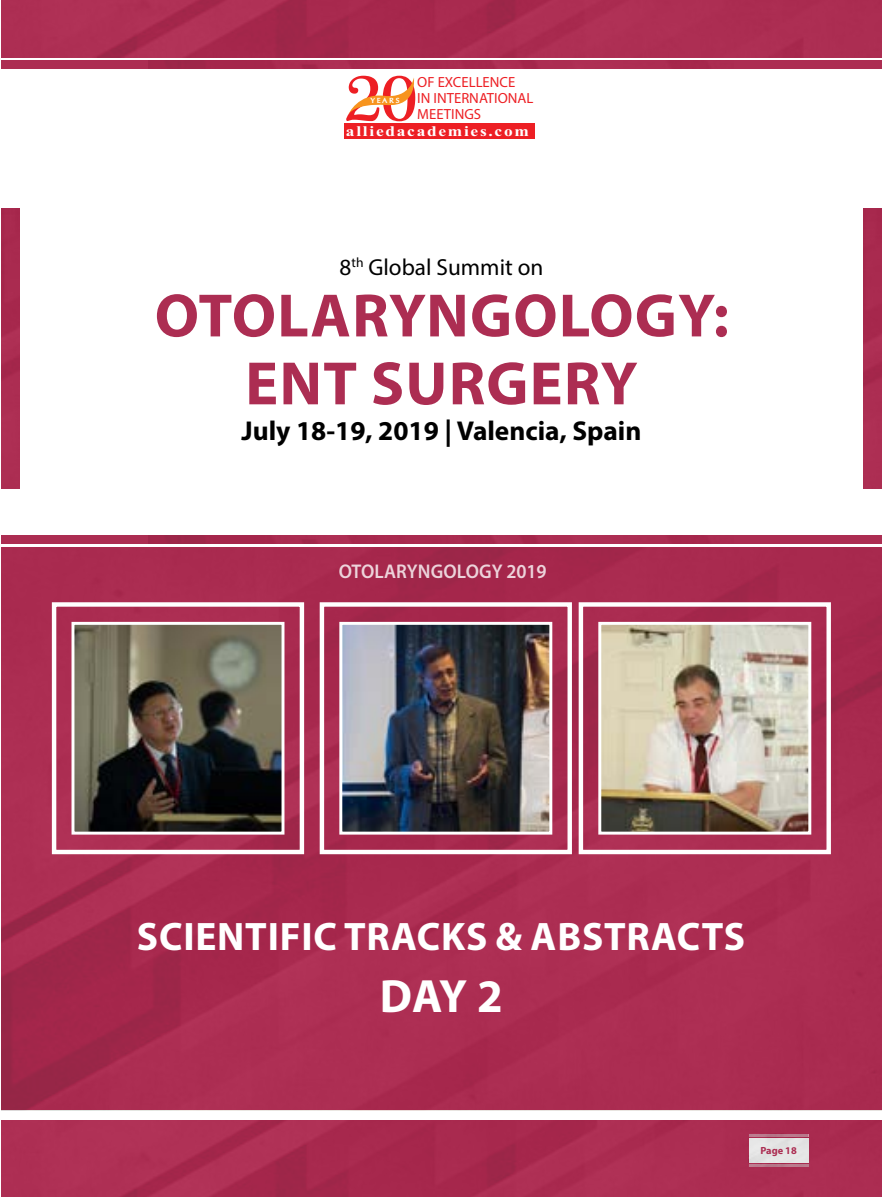
<style>
.page{position:relative;width:882px;height:1197px;background:#fff}
.page>*{position:absolute;margin:0;border:0;box-sizing:border-box;transform-origin:0 0}
.t1{font:700 61.77px/67.9px "Myriad Pro";letter-spacing:.02em;color:#ac2d52;text-align:center}
.t2{font:700 46.9px "Myriad Pro";color:#fff}
.t3{font:700 39.9px "Myriad Pro";letter-spacing:.02em;color:#fff}
.t4{font:700 27.3px "Myriad Pro";color:#000}
.t5{font:23.28px "Myriad Pro";color:#000}
.t6{font:600 19.95px "Myriad Pro";letter-spacing:.005em;color:#fff;scale:.95 1}
.t7{font:14.7px/15.8px "Myriad Pro";color:#ed1f24}
.t8{font:700 14.7px "Times New Roman";letter-spacing:.1em;color:#fff;scale:1.18 1}
.t9{font:700 10.33px "Myriad Pro";color:#ac2d52}
.t10{font:7.52px "Oregon LDO Black";letter-spacing:.24em;color:#fff;scale:1.06 1}
</style>
<div class="page">
<img style="left:1px;top:548px;width:881px;height:562px">
<img style="left:1px;top:1121px;width:881px;height:76px">
<div style="left:345px;top:124px;width:190px;height:15px;background:#ed1f24"></div>
<svg style="left:346px;top:76px;width:70px;height:45px"></svg>
<img style="left:1px;top:0;width:881px;height:57px">
<div style="left:1px;top:535px;width:881px;height:9px;background:#ac2d52"></div>
<div style="left:1px;top:60px;width:881px;height:9px;background:#ac2d52"></div>
<div style="left:1px;top:209px;width:18px;height:280px;background:#ab2c51"></div>
<div style="left:864px;top:209px;width:18px;height:280px;background:#aa2b50"></div>
<div style="left:52px;top:602px;width:252px;height:252px;border:4px solid #fff"></div>
<img style="left:76px;top:626px;width:204px;height:205px">
<div style="left:72px;top:622px;width:212px;height:213px;border:3px solid #fff"></div>
<div style="left:320px;top:602px;width:252px;height:252px;border:4px solid #fff"></div>
<img style="left:343px;top:626px;width:205px;height:205px">
<div style="left:339px;top:622px;width:213px;height:213px;border:3px solid #fff"></div>
<div style="left:579px;top:602px;width:252px;height:252px;border:4px solid #fff"></div>
<img style="left:602px;top:626px;width:205px;height:205px">
<div style="left:598px;top:622px;width:213px;height:213px;border:3px solid #fff"></div>
<img style="left:749px;top:1138px;width:59px;height:24px">
<img style="left:749px;top:1134px;width:59px;height:2px">
<img style="left:749px;top:1164px;width:59px;height:3px">
<p class="t7" style="left:417px;top:74px;width:118px">OF EXCELLENCE<br>IN INTERNATIONAL<br>MEETINGS</p>
<p class="t8" style="left:346px;top:121px;width:157px">alliedacademies.com</p>
<p class="t10" style="left:370px;top:96px;width:29px">YEARS</p>
<h3 class="t5" style="left:340px;top:253px;width:205px">8<sup>th</sup> Global Summit on</h3>
<h1 class="t1" style="left:155px;top:280px;width:576px">OTOLARYNGOLOGY:<br>ENT SURGERY</h1>
<h3 class="t4" style="left:242px;top:413px;width:401px">July 18-19, 2019 | Valencia, Spain</h3>
<h3 class="t6" style="left:339px;top:559px;width:220px">OTOLARYNGOLOGY 2019</h3>
<h3 class="t3" style="left:137px;top:911px;width:610px">SCIENTIFIC TRACKS &amp; ABSTRACTS</h3>
<h2 class="t2" style="left:380px;top:965px;width:125px">DAY 2</h2>
<p class="t9" style="left:760px;top:1144px;width:38px">Page 18</p>
</div>
